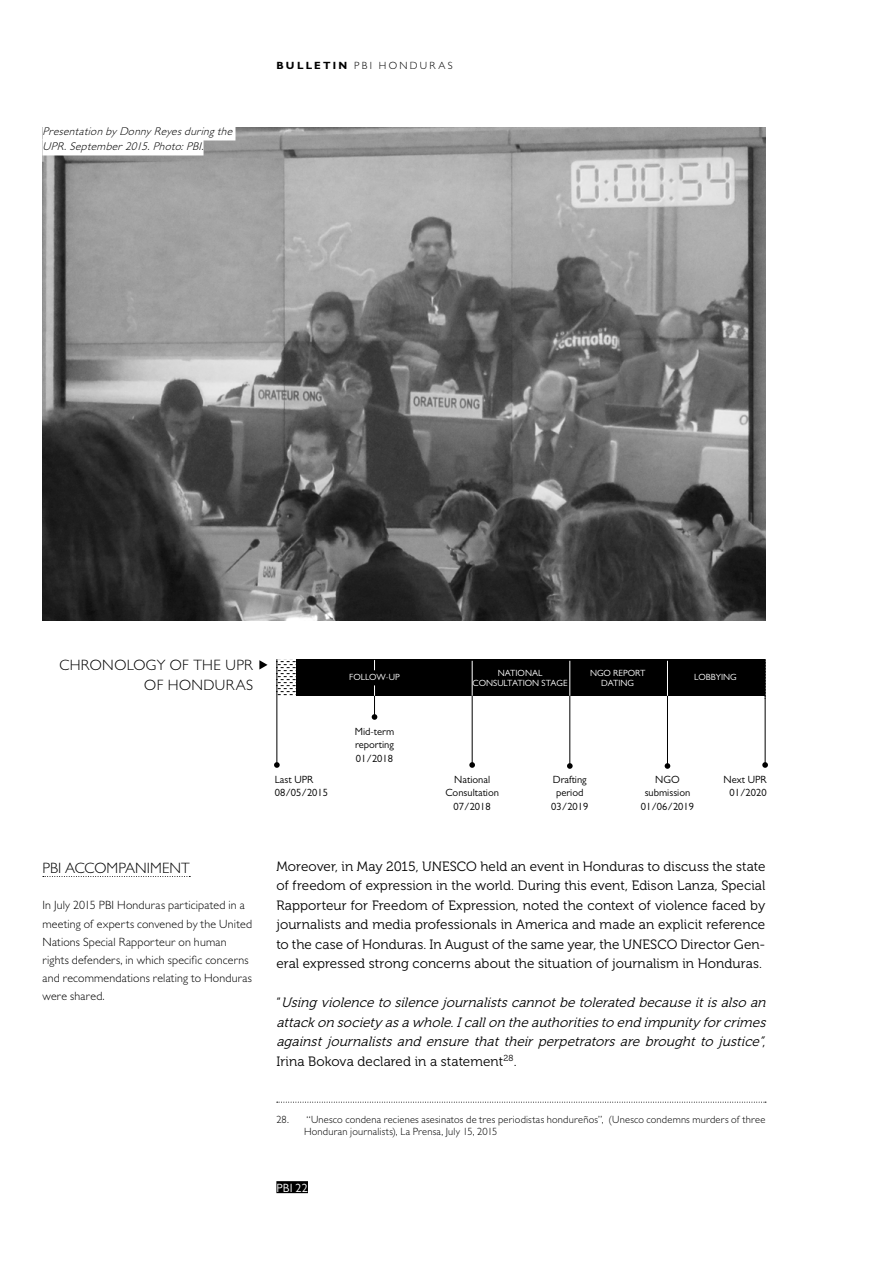
<style>
.page{position:relative;width:893px;height:1263px;background:#fff}
.page>*{position:absolute;margin:0;border:0;box-sizing:border-box;transform-origin:0 0}
.t1{font:300 15px/19.5px "Gill Sans MT Pro";letter-spacing:.02em;color:#000;text-align:right}
.t2{font:13.5px/19.5px "Museo 300";letter-spacing:.005em;color:#000;text-align:justify}
.t3{font:italic 13.5px/19.5px "Museo 300";color:#000}
.t4{font:300 12px/18px "Gill Sans MT Pro";letter-spacing:.015em;color:#000}
.t5{font:12px "Gill Sans MT Pro";color:#fff}
.t6{font:italic 300 11.25px/15px "Gill Sans MT Pro";color:#000}
.t7{font:300 10.5px/12px "Gill Sans MT Pro";letter-spacing:.015em;color:#000}
.t8{font:10.5px/13.5px "Gill Sans";color:#000;text-align:center}
.t9{font:300 10.5px "Gill Sans MT Pro";letter-spacing:.22em;color:#000}
.t10{font:9px/10.5px "Gill Sans";color:#fff;text-align:center}
.s1{font-weight:700}
.s2{font-style:normal}
</style>
<div class="page">
<div style="left:276px;top:1181px;width:32px;height:12px;background:#000"></div>
<img style="left:43px;top:128px;width:722px;height:493px">
<div style="left:43px;top:124px;width:192px;height:16px;background:#fff"></div>
<div style="left:43px;top:139px;width:161px;height:16px;background:#fff"></div>
<svg style="left:277px;top:1102px;width:489px;height:1px"></svg>
<svg style="left:277px;top:660px;width:20px;height:36px"></svg>
<div style="left:297px;top:660px;width:468px;height:36px;background:#000"></div>
<hr style="left:472px;top:695px;width:1px;height:70px;background:#000">
<svg style="left:469px;top:762px;width:6px;height:6px"></svg>
<hr style="left:569px;top:696px;width:1px;height:70px;background:#000">
<svg style="left:567px;top:763px;width:6px;height:6px"></svg>
<hr style="left:667px;top:696px;width:1px;height:70px;background:#000">
<svg style="left:665px;top:763px;width:5px;height:6px"></svg>
<hr style="left:472px;top:661px;width:1px;height:35px;background:#fff">
<svg style="left:372px;top:685px;width:5px;height:35px"></svg>
<hr style="left:569px;top:661px;width:1px;height:35px;background:#fff">
<hr style="left:667px;top:661px;width:1px;height:35px;background:#fff">
<hr style="left:765px;top:660px;width:1px;height:105px;background:#000">
<svg style="left:762px;top:762px;width:6px;height:6px"></svg>
<svg style="left:765px;top:659px;width:1px;height:40px"></svg>
<hr style="left:276px;top:660px;width:1px;height:105px;background:#000">
<svg style="left:274px;top:762px;width:6px;height:6px"></svg>
<svg style="left:259px;top:660px;width:9px;height:9px"></svg>
<svg style="left:43px;top:876px;width:147px;height:1px"></svg>
<p class="t6" style="left:43px;top:124px;width:195px">Presentationby Donny Reyesduring the<br>UPR.September2015.Photo:PBI.</p>
<p class="t9" style="left:276px;top:59px;width:178px"><span class="s1">BULLETIN</span> PBI HONDURAS</p>
<p class="t1" style="left:59px;top:655px;width:195px">CHRONOLOGY OF THE UPR<br>OF HONDURAS</p>
<p class="t1" style="left:43px;top:858px;width:149px">PBI ACCOMPANIMENT</p>
<p class="t4" style="left:43px;top:896px;width:211px">In July 2015 PBI Honduras participated in a meeting of experts convened by the United Nations Special Rapporteur on human rights defenders, in which specific concerns and recommendations relating to Honduras were shared.</p>
<p class="t10" style="left:349px;top:672px;width:52px">FOLLOW-UP</p>
<p class="t10" style="left:473px;top:667px;width:96px">NATIONAL<br>CONSULTATION STAGE</p>
<p class="t10" style="left:590px;top:667px;width:57px">NGO REPORT<br>DATING</p>
<p class="t10" style="left:694px;top:672px;width:44px">LOBBYING</p>
<p class="t8" style="left:275px;top:772px;width:55px;text-align:left">Last UPR<br>08/05/2015</p>
<p class="t8" style="left:355px;top:725px;width:41px;text-align:justify">Mid-term reporting 01/2018</p>
<p class="t8" style="left:445px;top:772px;width:55px">National<br>Consultation<br>07/2018</p>
<p class="t8" style="left:551px;top:772px;width:39px">Drafting period<br>03/2019</p>
<p class="t8" style="left:641px;top:772px;width:55px">NGO submission<br>01/06/2019</p>
<p class="t8" style="left:723px;top:772px;width:45px">Next UPR<br>01/2020</p>
<p class="t2" style="left:276px;top:857px;width:491px">Moreover, in May 2015, UNESCO held an event in Honduras to discuss the state of freedom of expression in the world. During this event, Edison Lanza, Special Rapporteur for Freedom of Expression, noted the context of violence faced by journalists and media professionals in America and made an explicit reference to the case of Honduras. In August of the same year, the UNESCO Director Gen&shy;eral expressed strong concerns about the situation of journalism in Honduras.</p>
<p class="t3" style="left:276px;top:993px;width:495px"><span class="s2">“</span> Using violenceto silencejournalistscannotbetolerated becauseitisalso an attackon societyasawhole.Icallon theauthoritiesto end impunityforcrimes against journalists and ensure that their perpetrators are brought to justice”<span class="s2">, Irina Bokova declared in a statement</span><sup>28</sup><span class="s2">.</span></p>
<p class="t7" style="left:304px;top:1114px;width:463px;text-indent:-28px">28. “Unesco condena recienes asesinatos de tres periodistas hondureños”, (Unesco condemns murders of three<br>Honduran journalists), La Prensa, July 15, 2015</p>
<p class="t5" style="left:276px;top:1180px;width:33px">PBI 22</p>
</div>
